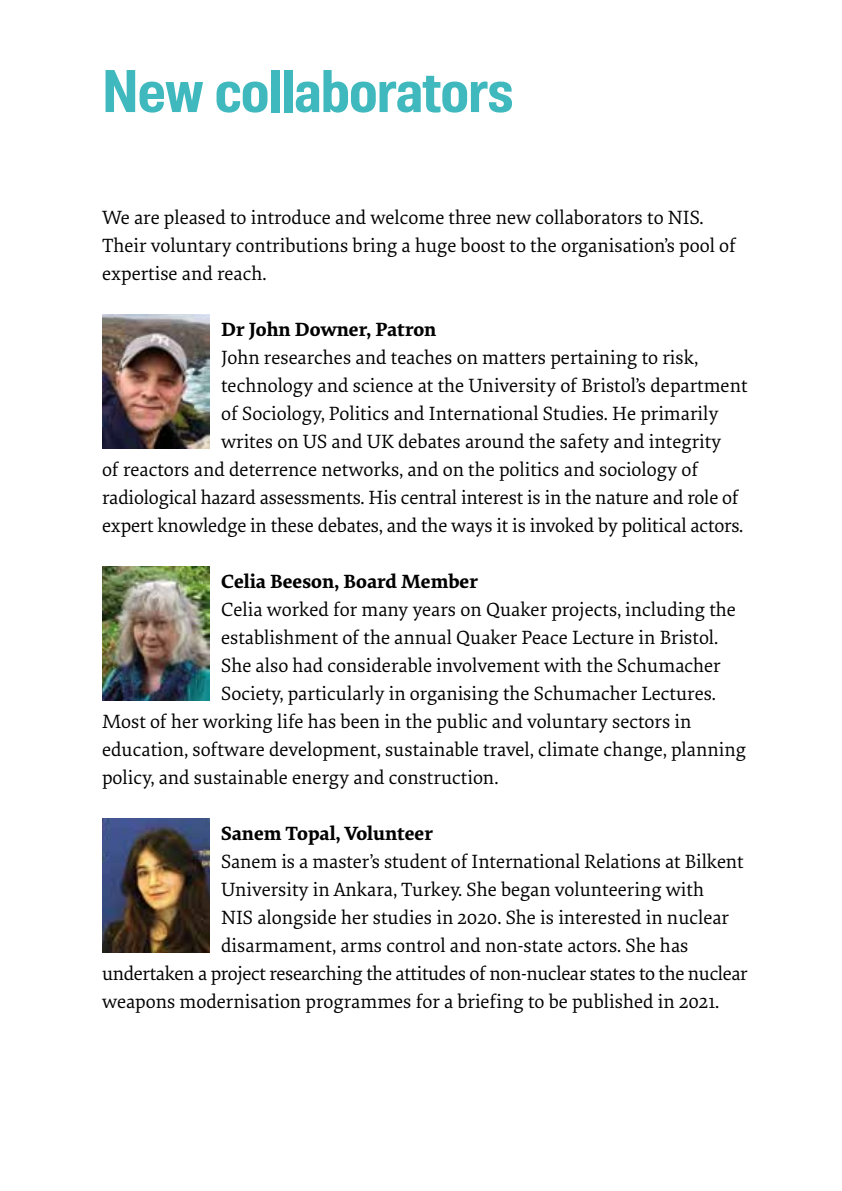
<style>
.page{position:relative;width:842px;height:1191px;background:#fff}
.page>*{position:absolute;margin:0;border:0;box-sizing:border-box;transform-origin:0 0}
.t1{font:700 semi-condensed 60px "Molde";letter-spacing:-.015em;color:#3fb9bd}
.t2{font:20px/28px "Elena";color:#000}
.t3{font:20px "Elena";letter-spacing:-.02em;color:#000}
.t4{font:700 20px "Elena";color:#000}
</style>
<div class="page">
<img style="left:102px;top:314px;width:108px;height:134px">
<img style="left:102px;top:566px;width:108px;height:134px">
<img style="left:102px;top:818px;width:108px;height:134px">
<h1 class="t1" style="left:102px;top:53px;width:413px">New collaborators</h1>
<p class="t2" style="left:102px;top:203px;width:635px">We are pleased to introduce and welcome three new collaborators to NIS.<br>Their voluntary contributions bring a huge boost to the organisation’s pool of expertise and reach.</p>
<p class="t4" style="left:221px;top:314px;width:217px">Dr John Downer, Patron</p>
<p class="t2" style="left:221px;top:343px;width:478px">John researches and teaches on matters pertaining to risk,</p>
<p class="t2" style="left:221px;top:371px;width:528px">technology and science at the University of Bristol’s department</p>
<p class="t2" style="left:221px;top:399px;width:499px">of Sociology, Politics and International Studies. He primarily</p>
<p class="t2" style="left:221px;top:427px;width:502px">writes on US and UK debates around the safety and integrity</p>
<p class="t2" style="left:102px;top:455px;width:598px">of reactors and deterrence networks, and on the politics and sociology of</p>
<p class="t2" style="left:102px;top:483px;width:638px">radiological hazard assessments. His central interest is in the nature and role of</p>
<p class="t2" style="left:102px;top:511px;width:643px">expert knowledge in these debates, and the ways it is invoked by political actors.</p>
<p class="t4" style="left:221px;top:566px;width:258px">Celia Beeson, Board Member</p>
<p class="t2" style="left:221px;top:595px;width:516px">Celia worked for many years on Quaker projects, including the</p>
<p class="t2" style="left:221px;top:623px;width:499px">establishment of the annual Quaker Peace Lecture in Bristol.</p>
<p class="t2" style="left:221px;top:651px;width:501px">She also had considerable involvement with the Schumacher</p>
<p class="t2" style="left:221px;top:679px;width:496px">Society, particularly in organising the Schumacher Lectures.</p>
<p class="t2" style="left:102px;top:707px;width:591px">Most of her working life has been in the public and voluntary sectors in</p>
<p class="t2" style="left:102px;top:735px;width:646px">education, software development, sustainable travel, climate change, planning</p>
<p class="t2" style="left:102px;top:763px;width:398px">policy, and sustainable energy and construction.</p>
<p class="t4" style="left:221px;top:818px;width:213px">Sanem Topal, Volunteer</p>
<p class="t2" style="left:221px;top:847px;width:524px">Sanem is a master’s student of International Relations at Bilkent</p>
<p class="t2" style="left:221px;top:875px;width:484px">University in Ankara, Turkey. She began volunteering with</p>
<p class="t2" style="left:221px;top:903px;width:509px">NIS alongside her studies in 2020. She is interested in nuclear</p>
<p class="t2" style="left:221px;top:931px;width:469px">disarmament, arms control and non-state actors. She has</p>
<p class="t3" style="left:102px;top:960px;width:647px">undertaken a project researching the attitudes of non-nuclear states to the nuclear</p>
<p class="t2" style="left:102px;top:987px;width:619px">weapons modernisation programmes for a briefing to be published in 2021.</p>
</div>
